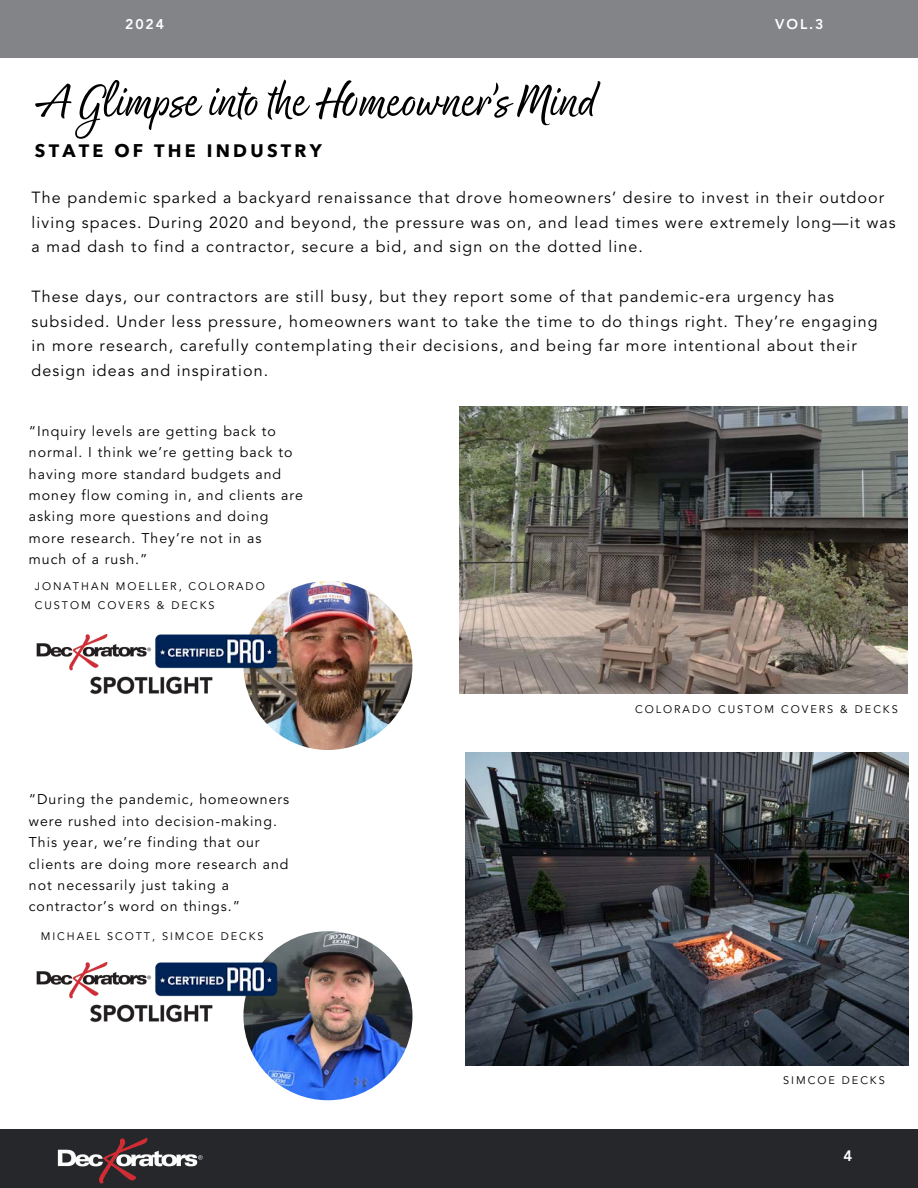
<style>
.page{position:relative;width:918px;height:1188px;background:#fff}
.page>*{position:absolute;margin:0;border:0;box-sizing:border-box;transform-origin:0 0}
.t1{font:52.35px "Good Karma Smooth";color:#000}
.t2{font:700 18px "Avenir Next Arabic";letter-spacing:.18em;color:#000}
.t3{font:16.05px/24.8px "Avenir LT Std";letter-spacing:.07em;color:#000}
.t4{font:800 15px "Avenir LT Std";color:#fff}
.t5{font:14.1px/21.3px "Avenir LT Std";letter-spacing:.07em;color:#000}
.t6{font:800 13.95px "Avenir LT Std";letter-spacing:.14em;color:#fff}
.t7{font:10.95px/19px "Avenir LT Std";letter-spacing:.18em;color:#000}
</style>
<div class="page">
<div style="left:0;top:0;width:918px;height:57px;background:#838487"></div>
<div style="left:0;top:1129px;width:918px;height:59px;background:#25272a"></div>
<img style="left:57px;top:1138px;width:146px;height:46px">
<img style="left:243px;top:581px;width:169px;height:169px;border-radius:50%">
<img style="left:36px;top:635px;width:246px;height:59px">
<img style="left:459px;top:407px;width:449px;height:287px">
<img style="left:465px;top:753px;width:443px;height:312px">
<img style="left:243px;top:931px;width:169px;height:169px;border-radius:50%">
<img style="left:36px;top:963px;width:246px;height:59px">
<p class="t6" style="left:125px;top:19px;width:41px">2024</p>
<p class="t6" style="left:775px;top:19px;width:50px">VOL.3</p>
<p class="t1" style="left:35px;top:84px;width:562px">A Glimpse into the H0meowner’s Mind</p>
<p class="t2" style="left:35px;top:141px;width:288px">STATE OF THE INDUSTRY</p>
<p class="t3" style="left:32px;top:186px;width:866px">The pandemic sparked a backyard renaissance that drove homeowners’ desire to invest in their outdoor living spaces. During 2020 and beyond, the pressure was on, and lead times were extremely long—it was a mad dash to find a contractor, secure a bid, and sign on the dotted line.</p>
<p class="t3" style="left:32px;top:285px;width:847px">These days, our contractors are still busy, but they report some of that pandemic-era urgency has subsided. Under less pressure, homeowners want to take the time to do things right. They’re engaging in more research, carefully contemplating their decisions, and being far more intentional about their design ideas and inspiration.</p>
<p class="t5" style="left:29px;top:422px;width:276px">“Inquiry levels are getting back to normal. I think we’re getting back to having more standard budgets and money flow coming in, and clients are asking more questions and doing more research. They’re not in as<br>much of a rush.”</p>
<p class="t7" style="left:35px;top:577px;width:231px">JONATHAN MOELLER, COLORADO<br>CUSTOM COVERS &amp; DECKS</p>
<p class="t5" style="left:29px;top:790px;width:262px">“During the pandemic, homeowners were rushed into decision-making.<br>This year, we’re finding that our clients are doing more research and not necessarily just taking a contractor’s word on things.”</p>
<h3 class="t7" style="left:41px;top:927px;width:224px">MICHAEL SCOTT, SIMCOE DECKS</h3>
<p class="t7" style="left:635px;top:701px;width:264px">COLORADO CUSTOM COVERS &amp; DECKS</p>
<p class="t7" style="left:783px;top:1071px;width:103px">SIMCOE DECKS</p>
<p class="t4" style="left:843px;top:1150px;width:10px">4</p>
</div>
